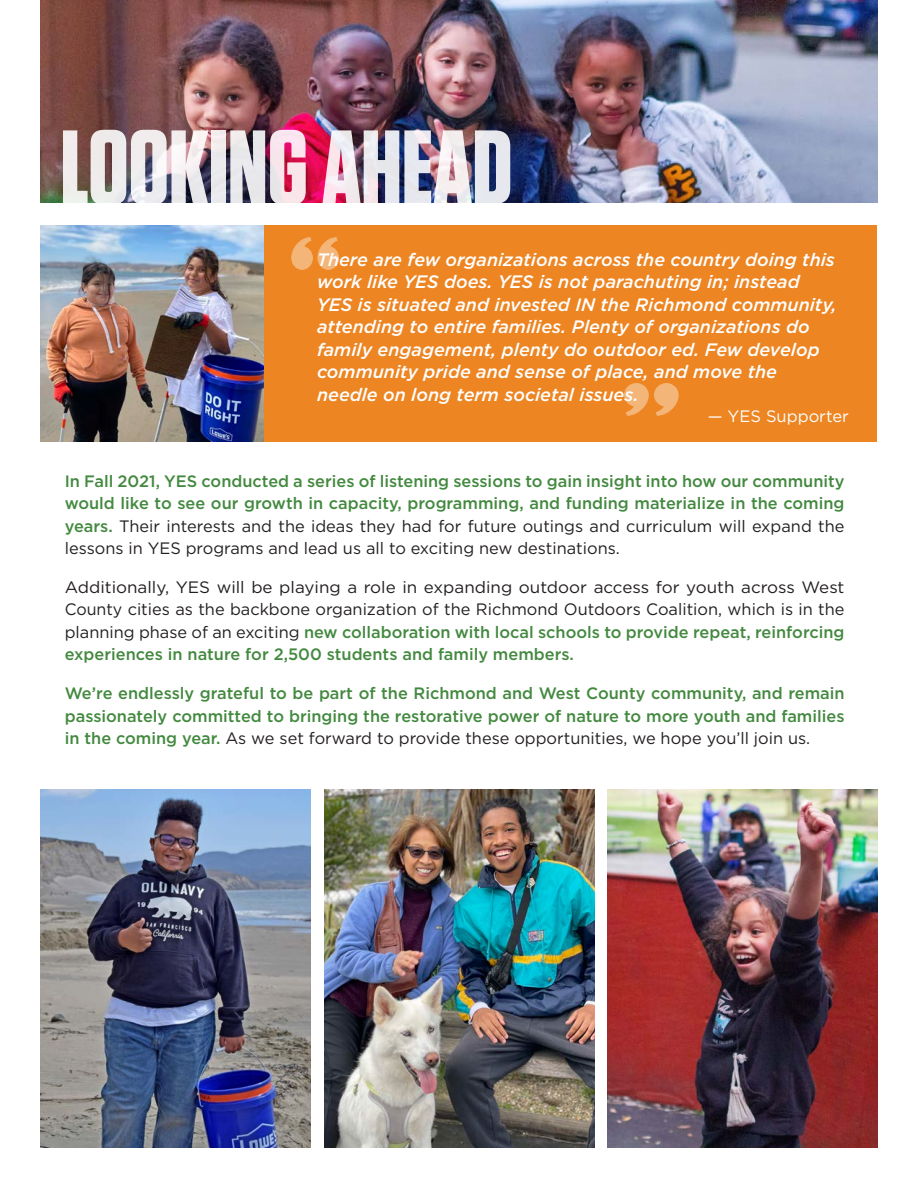
<style>
.page{position:relative;width:918px;height:1188px;background:#fff}
.page>*{position:absolute;margin:0;border:0;box-sizing:border-box;transform-origin:0 0}
.t1{font:700 105px "Tungsten";color:#fff}
.t2{font:italic 500 18px/22.5px "Gotham";color:#fff}
.t3{font:500 16.5px/22.5px "Gotham";color:#43893f;text-align:justify}
.t4{font:16.5px/22.5px "Gotham";color:#231f20;text-align:justify}
.t5{font:16.5px "Gotham";color:#fff}
.s1{font-weight:400;color:#231f20}
.s2{font-weight:500;color:#43893f}
</style>
<div class="page">
<img style="left:40px;top:0;width:838px;height:202px">
<div style="left:40px;top:226px;width:838px;height:216px;background:#ed8522"></div>
<svg style="left:291px;top:237px;width:48px;height:33px"></svg>
<svg style="left:624px;top:383px;width:55px;height:33px"></svg>
<img style="left:40px;top:226px;width:224px;height:216px">
<img style="left:324px;top:789px;width:270px;height:358px">
<img style="left:40px;top:789px;width:270px;height:359px">
<img style="left:608px;top:789px;width:270px;height:358px">
<h1 class="t1" style="left:60px;top:111px;width:454px">LOOKING AHEAD</h1>
<p class="t2" style="left:317px;top:248px;width:521px">There are few organizations across the country doing this work like YES does. YES is not parachuting in; instead YES is situated and invested IN the Richmond community, attending to entire families. Plenty of organizations do family engagement, plenty do outdoor ed. Few develop community pride and sense of place, and move the</p>
<p class="t2" style="left:317px;top:383px;width:323px">needle on long term societal issues.</p>
<p class="t5" style="left:708px;top:405px;width:142px">— YES Supporter</p>
<p class="t3" style="left:65px;top:469px;width:781px">In Fall 2021, YES conducted a series of listening sessions to gain insight into how our community would like to see our growth in capacity, programming, and funding materialize in the coming years. <span class="s1">Their interests and the ideas they had for future outings and curriculum will expand the lessons in YES programs and lead us all to exciting new destinations.</span></p>
<p class="t4" style="left:65px;top:575px;width:781px">Additionally, YES will be playing a role in expanding outdoor access for youth across West County cities as the backbone organization of the Richmond Outdoors Coalition, which is in the planning phase of an exciting <span class="s2">new collaboration with local schools to provide repeat, reinforcing experiences in nature for 2,500 students and family members.</span></p>
<p class="t3" style="left:65px;top:682px;width:781px">We’re endlessly grateful to be part of the Richmond and West County community, and remain passionately committed to bringing the restorative power of nature to more youth and families in the coming year. <span class="s1">As we set forward to provide these opportunities, we hope you’ll join us.</span></p>
</div>
